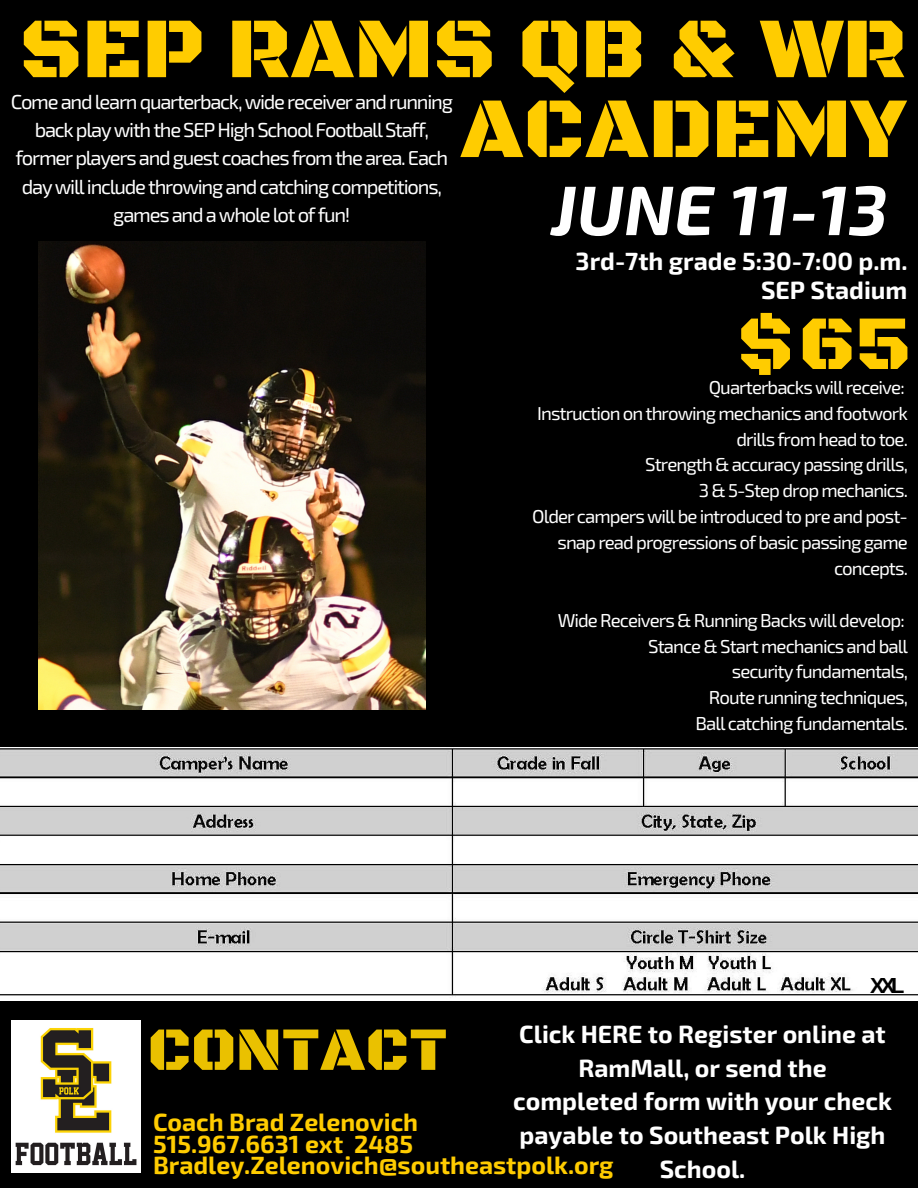
<style>
.page{position:relative;width:918px;height:1188px;background:#000}
.page>*{position:absolute;margin:0;border:0;box-sizing:border-box;transform-origin:0 0}
.t1{font:87.15px/79.8px "Black Ops One";color:#fc0;text-align:right}
.t2{font:77.85px "Black Ops One";color:#fc0}
.t3{font:italic 700 70.05px "Exo 2";color:#fff}
.t4{font:62.25px "Black Ops One";color:#eac100}
.t5{font:700 24.9px/33.8px "Exo 2";color:#fff;text-align:center}
.t6{font:700 24.9px/21.3px "Exo 2";color:#fc0}
.t7{font:700 21.75px "Arimo";color:#000}
.t8{font:20.25px/28.2px "Exo 2";letter-spacing:-.06em;color:#fff;text-align:center}
.t9{font:18.75px/25.8px "Exo 2";letter-spacing:-.05em;color:#fff;text-align:right}
</style>
<div class="page">
<img style="left:0;top:747px;width:918px;height:253px">
<img style="left:38px;top:242px;width:387px;height:468px">
<img style="left:11px;top:1020px;width:130px;height:152px">
<h1 class="t1" style="left:20px;top:12px;width:888px">SEP RAMS QB &amp; WR<br>ACADEMY</h1>
<p class="t8" style="left:11px;top:87px;width:444px">Come and learn quarterback, wide receiver and running back play with the SEP High School Football Staff, former players and guest coaches from the area. Each day will include throwing and catching competitions, games and a whole lot of fun!</p>
<h3 class="t3" style="left:551px;top:164px;width:338px">JUNE 11-13</h3>
<h3 class="t5" style="left:576px;top:245px;width:333px;line-height:29.2px;text-align:right">3rd-7th grade 5:30-7:00 p.m.<br>SEP Stadium</h3>
<h2 class="t2" style="left:732px;top:298px;width:182px">$65</h2>
<p class="t9" style="left:532px;top:373px;width:377px">Quarterbacks will receive:<br>Instruction on throwing mechanics and footwork drills from head to toe.<br>Strength &amp; accuracy passing drills,<br>3 &amp; 5-Step drop mechanics.<br>Older campers will be introduced to pre and post&shy;snap read progressions of basic passing game concepts.</p>
<p class="t9" style="left:558px;top:606px;width:352px">Wide Receivers &amp; Running Backs will develop:<br>Stance &amp; Start mechanics and ball<br>security fundamentals,<br>Route running techniques,<br>Ball catching fundamentals.</p>
<p class="t7" style="left:870px;top:974px;width:36px">XXL</p>
<h3 class="t5" style="left:513px;top:1016px;width:380px">Click HERE to Register online at<br>RamMall, or send the completed form with your check payable to Southeast Polk High<br>School.</h3>
<h3 class="t4" style="left:148px;top:1013px;width:301px">CONTACT</h3>
<h3 class="t6" style="left:153px;top:1110px;width:462px">Coach Brad Zelenovich<br>515.967.6631 ext 2485<br>Bradley.Zelenovich@southeastpolk.org</h3>
</div>
